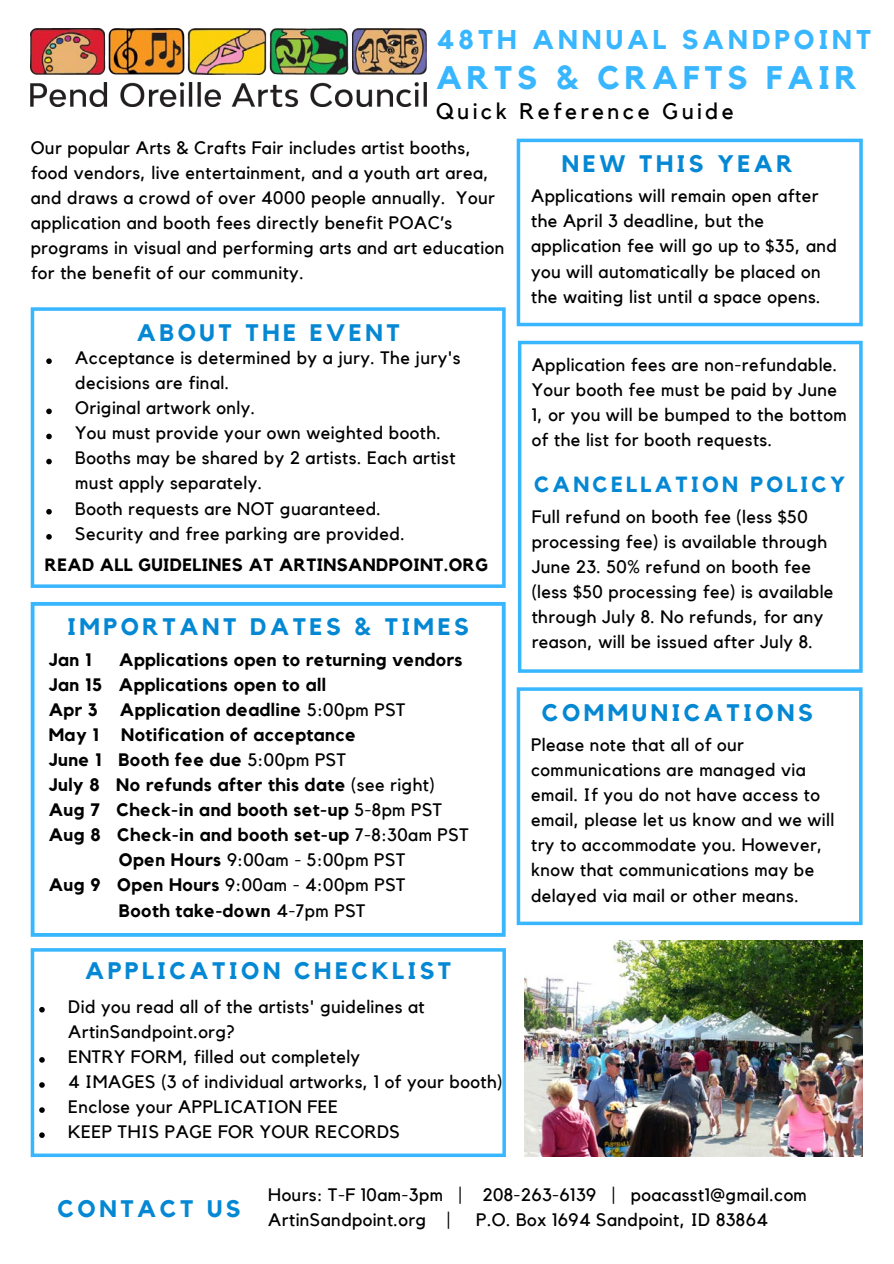
<style>
.page{position:relative;width:894px;height:1264px;background:#fff}
.page>*{position:absolute;margin:0;border:0;box-sizing:border-box;transform-origin:0 0}
.t1{font:700 32.55px "Kollektif";letter-spacing:.15em;color:#38b6ff}
.t2{font:700 27px "Kollektif";letter-spacing:.15em;color:#38b6ff}
.t3{font:700 23.85px "Kollektif";letter-spacing:.15em;color:#0588d4}
.t4{font:22.5px "Kollektif";letter-spacing:.15em;color:#000}
.t5{font:700 21.9px "Kollektif";letter-spacing:.15em;color:#0588d4}
.t6{font:18px/25px "Kollektif";letter-spacing:.025em;color:#000}
.t7{font:700 18px "Kollektif";letter-spacing:.025em;color:#000}
.t8{font:700 17.7px "Kollektif";letter-spacing:.025em;color:#000}
.s1{font-weight:400}
.s2{font-weight:700}
</style>
<div class="page">
<img style="left:31px;top:28px;width:395px;height:79px">
<svg style="left:501px;top:933px;width:4px;height:3px"></svg>
<hr style="left:31px;top:605px;width:3px;height:328px;background:#38b6ff">
<svg style="left:501px;top:605px;width:4px;height:328px"></svg>
<hr style="left:34px;top:933px;width:467px;height:3px;background:#38b6ff">
<svg style="left:501px;top:602px;width:4px;height:3px"></svg>
<hr style="left:34px;top:602px;width:467px;height:3px;background:#38b6ff">
<svg style="left:516px;top:142px;width:4px;height:181px"></svg>
<svg style="left:516px;top:323px;width:4px;height:3px"></svg>
<hr style="left:859px;top:142px;width:3px;height:181px;background:#38b6ff">
<hr style="left:520px;top:323px;width:339px;height:3px;background:#38b6ff">
<svg style="left:516px;top:139px;width:4px;height:3px"></svg>
<hr style="left:520px;top:139px;width:339px;height:3px;background:#38b6ff">
<svg style="left:858px;top:669px;width:4px;height:3px"></svg>
<svg style="left:517px;top:344px;width:4px;height:325px"></svg>
<svg style="left:517px;top:669px;width:4px;height:3px"></svg>
<svg style="left:858px;top:344px;width:4px;height:325px"></svg>
<hr style="left:521px;top:669px;width:337px;height:3px;background:#38b6ff">
<svg style="left:858px;top:341px;width:4px;height:3px"></svg>
<svg style="left:517px;top:341px;width:4px;height:3px"></svg>
<hr style="left:521px;top:341px;width:337px;height:3px;background:#38b6ff">
<img style="left:524px;top:940px;width:337px;height:216px">
<svg style="left:858px;top:921px;width:4px;height:4px"></svg>
<svg style="left:516px;top:691px;width:4px;height:230px"></svg>
<svg style="left:516px;top:921px;width:4px;height:4px"></svg>
<svg style="left:859px;top:691px;width:3px;height:230px"></svg>
<svg style="left:520px;top:921px;width:338px;height:4px"></svg>
<svg style="left:858px;top:687px;width:4px;height:4px"></svg>
<svg style="left:516px;top:687px;width:4px;height:4px"></svg>
<svg style="left:520px;top:687px;width:338px;height:4px"></svg>
<svg style="left:502px;top:584px;width:3px;height:4px"></svg>
<hr style="left:31px;top:311px;width:3px;height:273px;background:#38b6ff">
<svg style="left:31px;top:584px;width:3px;height:4px"></svg>
<hr style="left:502px;top:311px;width:3px;height:273px;background:#38b6ff">
<svg style="left:34px;top:584px;width:468px;height:4px;background:#4fbeff"></svg>
<svg style="left:502px;top:307px;width:3px;height:4px"></svg>
<svg style="left:31px;top:307px;width:3px;height:4px"></svg>
<svg style="left:34px;top:307px;width:468px;height:4px;background:#4fbeff"></svg>
<svg style="left:46px;top:358px;width:6px;height:6px"></svg>
<svg style="left:46px;top:408px;width:6px;height:6px"></svg>
<svg style="left:46px;top:433px;width:6px;height:6px"></svg>
<svg style="left:46px;top:459px;width:6px;height:5px"></svg>
<svg style="left:46px;top:509px;width:6px;height:5px"></svg>
<svg style="left:46px;top:534px;width:6px;height:5px"></svg>
<svg style="left:502px;top:1153px;width:4px;height:3px"></svg>
<hr style="left:31px;top:951px;width:3px;height:202px;background:#38b6ff">
<svg style="left:502px;top:951px;width:4px;height:202px"></svg>
<hr style="left:34px;top:1153px;width:468px;height:3px;background:#38b6ff">
<svg style="left:502px;top:948px;width:4px;height:3px"></svg>
<hr style="left:34px;top:948px;width:468px;height:3px;background:#38b6ff">
<svg style="left:39px;top:1007px;width:6px;height:5px"></svg>
<svg style="left:39px;top:1057px;width:6px;height:5px"></svg>
<svg style="left:39px;top:1082px;width:6px;height:5px"></svg>
<svg style="left:39px;top:1107px;width:6px;height:5px"></svg>
<svg style="left:39px;top:1132px;width:6px;height:5px"></svg>
<h2 class="t2" style="left:436px;top:27px;width:436px">48TH ANNUAL SANDPOINT</h2>
<h1 class="t1" style="left:436px;top:63px;width:422px">ARTS &amp; CRAFTS FAIR</h1>
<p class="t4" style="left:436px;top:101px;width:299px">Quick Reference Guide</p>
<p class="t6" style="left:31px;top:135px;width:475px">Our popular Arts &amp; Crafts Fair includes artist booths, food vendors, live entertainment, and a youth art area, and draws a crowd of over 4000 people annually. Your application and booth fees directly benefit POAC’s programs in visual and performing arts and art education for the benefit of our community.</p>
<h3 class="t3" style="left:561px;top:153px;width:232px">NEW THIS YEAR</h3>
<p class="t6" style="left:531px;top:184px;width:307px">Applications will remain open after the April 3 deadline, but the application fee will go up to $35, and you will automatically be placed on the waiting list until a space opens.</p>
<h3 class="t3" style="left:137px;top:322px;width:264px">ABOUT THE EVENT</h3>
<p class="t6" style="left:75px;top:346px;width:387px">Acceptance is determined by a jury. The jury's decisions are final.<br>Original artwork only.<br>You must provide your own weighted booth.<br>Booths may be shared by 2 artists. Each artist must apply separately.<br>Booth requests are NOT guaranteed.<br>Security and free parking are provided.</p>
<p class="t8" style="left:45px;top:556px;width:444px">READ ALL GUIDELINES AT ARTINSANDPOINT.ORG</p>
<h3 class="t3" style="left:68px;top:616px;width:402px">IMPORTANT DATES &amp; TIMES</h3>
<p class="t7" style="left:49px;top:651px;width:44px">Jan 1</p>
<p class="t7" style="left:119px;top:651px;width:345px">Applications open to returning vendors</p>
<p class="t7" style="left:49px;top:676px;width:278px">Jan 15 Applications open to all</p>
<p class="t7" style="left:49px;top:701px;width:358px">Apr 3 Application deadline <span class="s1">5:00pm PST</span></p>
<p class="t7" style="left:49px;top:726px;width:308px">May 1 Notification of acceptance</p>
<p class="t7" style="left:49px;top:751px;width:299px">June 1 Booth fee due <span class="s1">5:00pm PST</span></p>
<p class="t7" style="left:49px;top:776px;width:387px">July 8 No refunds after this date <span class="s1">(see right)</span></p>
<p class="t7" style="left:49px;top:801px;width:395px">Aug 7 Check-in and booth set-up <span class="s1">5-8pm PST</span></p>
<p class="t7" style="left:49px;top:826px;width:421px">Aug 8 Check-in and booth set-up <span class="s1">7-8:30am PST</span></p>
<p class="t6" style="left:119px;top:848px;width:288px"><span class="s2">Open Hours</span> 9:00am - 5:00pm PST</p>
<p class="t6" style="left:49px;top:873px;width:358px"><span class="s2">Aug 9 Open Hours</span> 9:00am - 4:00pm PST</p>
<p class="t7" style="left:119px;top:901px;width:248px">Booth take-down <span class="s1">4-7pm PST</span></p>
<h3 class="t3" style="left:85px;top:960px;width:367px">APPLICATION CHECKLIST</h3>
<p class="t6" style="left:68px;top:994px;width:436px">Did you read all of the artists' guidelines at ArtinSandpoint.org?<br>ENTRY FORM, filled out completely<br>4 IMAGES (3 of individual artworks, 1 of your booth)<br>Enclose your APPLICATION FEE<br>KEEP THIS PAGE FOR YOUR RECORDS</p>
<p class="t6" style="left:531px;top:352px;width:316px">Application fees are non-refundable.<br>Your booth fee must be paid by June 1, or you will be bumped to the bottom of the list for booth requests.</p>
<p class="t5" style="left:534px;top:474px;width:313px">CANCELLATION POLICY</p>
<p class="t6" style="left:531px;top:504px;width:303px">Full refund on booth fee (less $50 processing fee) is available through June 23. 50% refund on booth fee (less $50 processing fee) is available through July 8. No refunds, for any reason, will be issued after July 8.</p>
<h3 class="t3" style="left:541px;top:701px;width:272px">COMMUNICATIONS</h3>
<p class="t6" style="left:531px;top:733px;width:304px">Please note that all of our communications are managed via email. If you do not have access to email, please let us know and we will try to accommodate you. However, know that communications may be delayed via mail or other means.</p>
<h3 class="t3" style="left:57px;top:1197px;width:185px">CONTACT US</h3>
<p class="t6" style="left:268px;top:1183px;width:540px">Hours: T-F 10am-3pm | 208-263-6139 | poacasst1@gmail.com<br>ArtinSandpoint.org |</p>
<p class="t6" style="left:476px;top:1208px;width:293px">P.O. Box 1694 Sandpoint, ID 83864</p>
</div>
